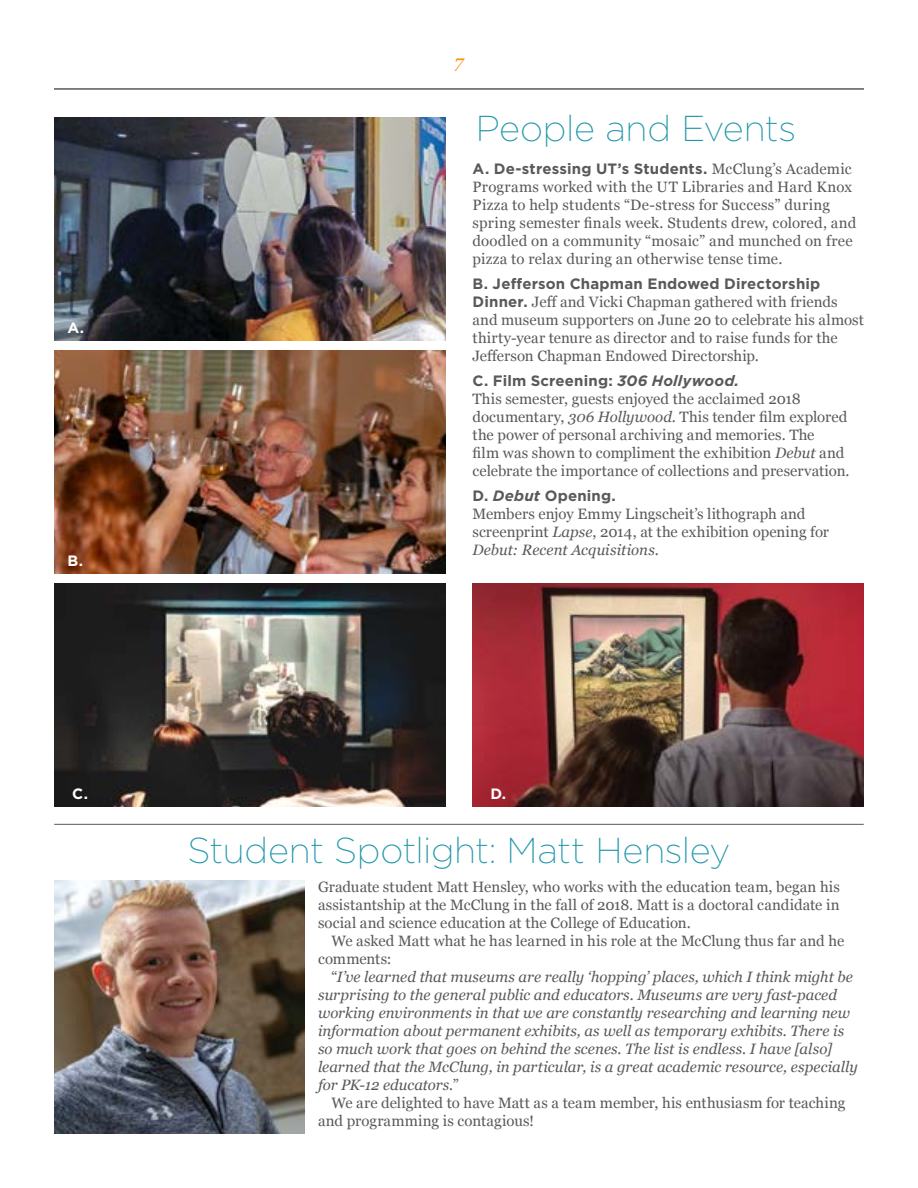
<style>
.page{position:relative;width:918px;height:1188px;background:#fff}
.page>*{position:absolute;margin:0;border:0;box-sizing:border-box;transform-origin:0 0}
.New_Story_Heading{font:200 36px "Gotham";letter-spacing:-.01em;color:#2097a9}
.t1{font:italic 18px "Georgia";color:#f7941e}
.New_Paragraph{font:15px/18px "Georgia";letter-spacing:.005em;color:#58595b}
.New_Paragraph-2{font:italic 15px/18px "Georgia";color:#58595b}
.t2{font:700 15px "Gotham";color:#fff}
.s1{font-family:"Gotham";font-weight:700}
.s2{font-family:"Gotham";font-weight:700;font-style:italic}
.s3{font-style:italic}
.s4{font-style:normal}
</style>
<div class="page">
<img style="left:54px;top:118px;width:392px;height:222px">
<img style="left:54px;top:351px;width:392px;height:222px">
<img style="left:55px;top:584px;width:391px;height:222px">
<img style="left:473px;top:584px;width:391px;height:222px">
<hr style="left:54px;top:88px;width:810px;height:2px;background:#58595b">
<hr style="left:54px;top:824px;width:810px;height:1px;background:#58595b">
<img style="left:54px;top:881px;width:250px;height:252px">
<p class="t2" style="left:68px;top:317px;width:18px">A.</p>
<p class="t2" style="left:68px;top:551px;width:17px">B.</p>
<p class="t1" style="left:455px;top:49px;width:10px">7</p>
<p class="New_Story_Heading" style="left:476px;top:106px;width:322px">People and Events</p>
<p class="New_Paragraph" style="left:472px;top:160px;width:385px"><span class="s1">A. De-stressing UT’s Students.</span> McClung’s Academic Programs worked with the UT Libraries and Hard Knox Pizza to help students “De-stress for Success” during spring semester finals week. Students drew, colored, and doodled on a community “mosaic” and munched on free pizza to relax during an otherwise tense time.</p>
<p class="New_Paragraph" style="left:472px;top:274px;width:393px"><span class="s1">B. Jefferson Chapman Endowed Directorship Dinner.</span> Jeff and Vicki Chapman gathered with friends and museum supporters on June 20 to celebrate his almost thirty-year tenure as director and to raise funds for the Jefferson Chapman Endowed Directorship.</p>
<p class="New_Paragraph" style="left:472px;top:371px;width:379px"><span class="s1">C. Film Screening:</span> <span class="s2">306 Hollywood.<br></span>This semester, guests enjoyed the acclaimed 2018 documentary, <span class="s3">306 Hollywood</span>. This tender film explored the power of personal archiving and memories. The<br>film was shown to compliment the exhibition <span class="s3">Debut</span> and celebrate the importance of collections and preservation.</p>
<p class="New_Paragraph" style="left:472px;top:486px;width:358px"><span class="s1">D.</span> <span class="s2">Debut</span> <span class="s1">Opening.<br></span>Members enjoy Emmy Lingscheit’s lithograph and screenprint <span class="s3">Lapse</span>, 2014, at the exhibition opening for <span class="s3">Debut: Recent Acquisitions</span>.</p>
<p class="t2" style="left:72px;top:784px;width:17px">C.</p>
<p class="t2" style="left:490px;top:784px;width:17px">D.</p>
<p class="New_Story_Heading" style="left:188px;top:828px;width:544px">Student Spotlight: Matt Hensley</p>
<p class="New_Paragraph" style="left:318px;top:878px;width:523px;text-align:justify">Graduate student Matt Hensley, who works with the education team, began his assistantship at the McClung in the fall of 2018. Matt is a doctoral candidate in social and science education at the College of Education.</p>
<p class="New_Paragraph" style="left:318px;top:932px;width:528px;text-indent:14px">We asked Matt what he has learned in his role at the McClung thus far and he comments:</p>
<p class="New_Paragraph-2" style="left:318px;top:968px;width:541px;text-indent:14px"><span class="s4">“</span>I’ve learned that museums are really ‘hopping’ places, which I think might be surprising to the general public and educators. Museums are very fast-paced working environments in that we are constantly researching and learning new information about permanent exhibits, as well as temporary exhibits. There is so much work that goes on behind the scenes. The list is endless. I have [also] learned that the McClung, in particular, is a great academic resource, especially for PK-12 educators.<span class="s4">”</span></p>
<p class="New_Paragraph" style="left:318px;top:1094px;width:529px;text-indent:14px">We are delighted to have Matt as a team member, his enthusiasm for teaching and programming is contagious!</p>
</div>
